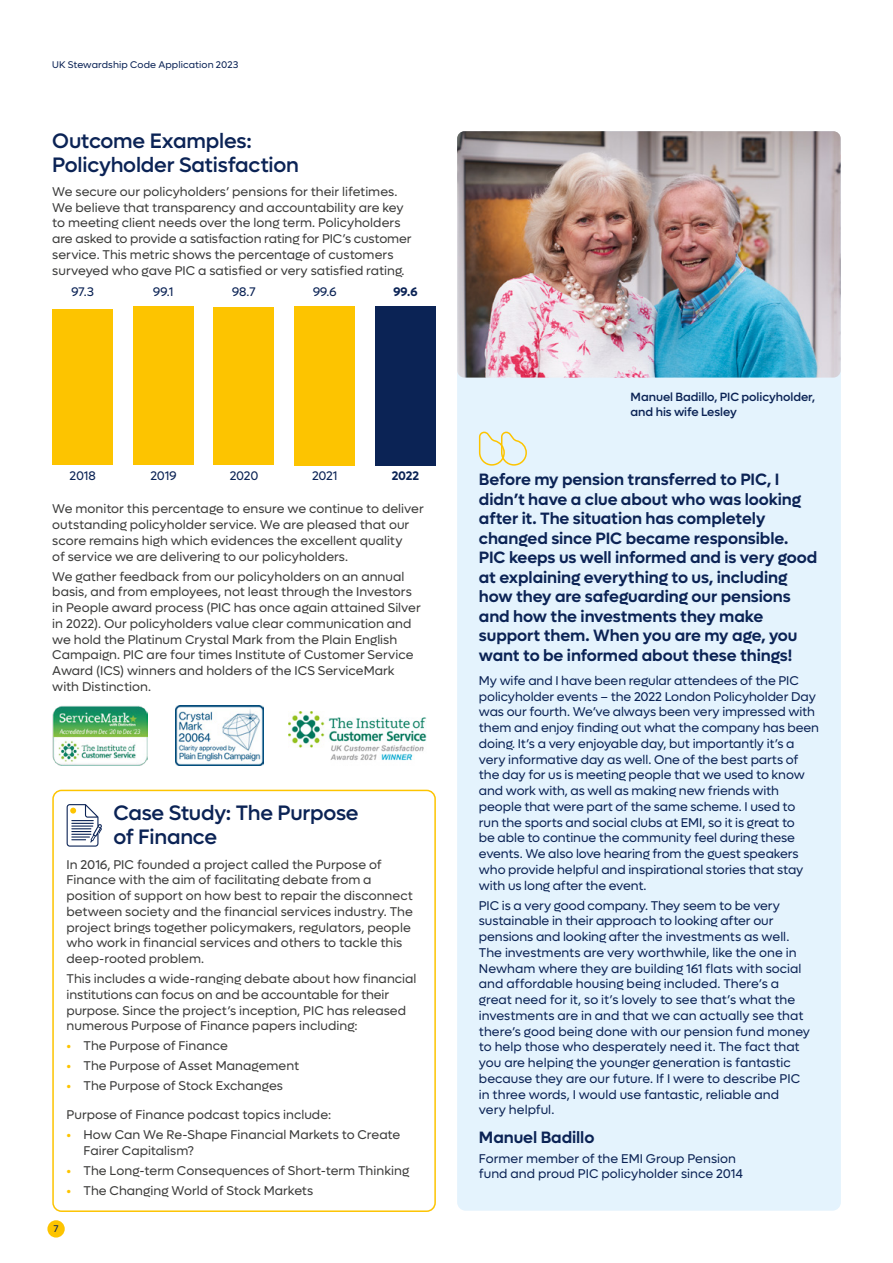
<style>
.page{position:relative;width:893px;height:1263px;background:#fff}
.page>*{position:absolute;margin:0;border:0;box-sizing:border-box;transform-origin:0 0}
.t1{font:500 21px/24px "Lufga";letter-spacing:-.01em;color:#0b2355}
.t2{font:600 16.5px/19.5px "Lufga";letter-spacing:-.005em;color:#0b2355}
.t3{font:12.75px/15.8px "Lufga";letter-spacing:.005em;color:#3c3c3b}
.t4{font:12.75px/15.8px "Lufga";letter-spacing:-.005em;color:#0b2355}
.t5{font:12.45px "Lufga";letter-spacing:-.02em;color:#0b2355}
.t6{font:600 12.45px "Lufga";letter-spacing:-.01em;color:#0b2355}
.t7{font:500 12px/15px "Lufga";letter-spacing:-.005em;color:#0b2355}
.t8{font:9.75px "Lufga";letter-spacing:.01em;color:#0b2355}
.s1{font-weight:800;color:#fdc400}
</style>
<div class="page">
<div style="left:375px;top:306px;width:61px;height:159px;background:#0b2355"></div>
<div style="left:294px;top:306px;width:61px;height:159px;background:#fdc400"></div>
<div style="left:213px;top:307px;width:61px;height:158px;background:#fdc400"></div>
<div style="left:133px;top:307px;width:61px;height:158px;background:#fdc400"></div>
<div style="left:52px;top:310px;width:61px;height:155px;background:#fdc400"></div>
<img style="left:175px;top:706px;width:88px;height:59px">
<img style="left:52px;top:706px;width:95px;height:59px">
<img style="left:288px;top:711px;width:139px;height:50px">
<div style="left:52px;top:790px;width:384px;height:422px;border:2px solid #fdc400;border-radius:9px"></div>
<svg style="left:67px;top:804px;width:35px;height:43px"></svg>
<div style="left:457px;top:131px;width:384px;height:1080px;background:#e4f3fd;border-radius:9px"></div>
<svg style="left:478px;top:431px;width:49px;height:35px"></svg>
<img style="left:457px;top:131px;width:384px;height:247px">
<div style="left:47px;top:1220px;width:18px;height:17px;background:#fdc400;border-radius:50%"></div>
<p class="t8" style="left:52px;top:60px;width:188px">UK Stewardship Code Application 2023</p>
<h1 class="t1" style="left:52px;top:128px;width:248px">Outcome Examples:<br>Policyholder Satisfaction</h1>
<p class="t3" style="left:52px;top:184px;width:361px">We secure our policyholders’ pensions for their lifetimes.<br>We believe that transparency and accountability are key to meeting client needs over the long term. Policyholders are asked to provide a satisfaction rating for PIC’s customer service. This metric shows the percentage of customers surveyed who gave PIC a satisfied or very satisfied rating.</p>
<p class="t5" style="left:72px;top:284px;width:24px">97.3</p>
<p class="t5" style="left:153px;top:284px;width:22px">99.1</p>
<p class="t5" style="left:232px;top:284px;width:25px">98.7</p>
<p class="t5" style="left:313px;top:284px;width:25px">99.6</p>
<p class="t6" style="left:393px;top:284px;width:25px">99.6</p>
<p class="t6" style="left:392px;top:469px;width:29px">2022</p>
<p class="t3" style="left:52px;top:501px;width:373px">We monitor this percentage to ensure we continue to deliver outstanding policyholder service. We are pleased that our score remains high which evidences the excellent quality<br>of service we are delivering to our policyholders.</p>
<p class="t3" style="left:52px;top:568px;width:370px">We gather feedback from our policyholders on an annual basis, and from employees, not least through the Investors in People award process (PIC has once again attained Silver in 2022). Our policyholders value clear communication and we hold the Platinum Crystal Mark from the Plain English Campaign. PIC are four times Institute of Customer Service Award (ICS) winners and holders of the ICS ServiceMark with Distinction.</p>
<p class="t5" style="left:70px;top:469px;width:28px">2018</p>
<p class="t5" style="left:150px;top:469px;width:27px">2019</p>
<p class="t5" style="left:230px;top:469px;width:30px">2020</p>
<p class="t5" style="left:312px;top:469px;width:27px">2021</p>
<h1 class="t1" style="left:113px;top:801px;width:247px">Case Study: The Purpose of Finance</h1>
<p class="t3" style="left:67px;top:856px;width:348px">In 2016, PIC founded a project called the Purpose of Finance with the aim of facilitating debate from a position of support on how best to repair the disconnect between society and the financial services industry. The project brings together policymakers, regulators, people who work in financial services and others to tackle this deep-rooted problem.</p>
<p class="t3" style="left:67px;top:971px;width:351px">This includes a wide-ranging debate about how financial institutions can focus on and be accountable for their purpose. Since the project’s inception, PIC has released numerous Purpose of Finance papers including:</p>
<p class="t3" style="left:67px;top:1038px;width:163px"><span class="s1">•</span> The Purpose of Finance</p>
<p class="t3" style="left:67px;top:1058px;width:234px"><span class="s1">•</span> The Purpose of Asset Management</p>
<p class="t3" style="left:67px;top:1078px;width:218px"><span class="s1">•</span> The Purpose of Stock Exchanges</p>
<p class="t3" style="left:67px;top:1106px;width:266px">Purpose of Finance podcast topics include:</p>
<p class="t3" style="left:84px;top:1126px;width:318px;text-indent:-17px"><span class="s1">•</span> How Can We Re-Shape Financial Markets to Create<br>Fairer Capitalism?</p>
<p class="t3" style="left:67px;top:1162px;width:344px"><span class="s1">•</span> The Long-term Consequences of Short-term Thinking</p>
<p class="t3" style="left:67px;top:1182px;width:248px"><span class="s1">•</span> The Changing World of Stock Markets</p>
<p class="t8" style="left:54px;top:1223px;width:7px">7</p>
<p class="t7" style="left:631px;top:389px;width:186px">Manuel Badillo, PIC policyholder, and his wife Lesley</p>
<p class="t2" style="left:479px;top:470px;width:340px">Before my pension transferred to PIC, I didn’t have a clue about who was looking after it. The situation has completely changed since PIC became responsible.<br>PIC keeps us well informed and is very good at explaining everything to us, including how they are safeguarding our pensions and how the investments they make support them. When you are my age, you want to be informed about these things!</p>
<p class="t4" style="left:479px;top:673px;width:342px">My wife and I have been regular attendees of the PIC policyholder events – the 2022 London Policyholder Day was our fourth. We’ve always been very impressed with them and enjoy finding out what the company has been doing. It’s a very enjoyable day, but importantly it’s a very informative day as well. One of the best parts of the day for us is meeting people that we used to know and work with, as well as making new friends with people that were part of the same scheme. I used to<br>run the sports and social clubs at EMI, so it is great to<br>be able to continue the community feel during these events. We also love hearing from the guest speakers who provide helpful and inspirational stories that stay with us long after the event.</p>
<p class="t4" style="left:479px;top:897px;width:333px">PIC is a very good company. They seem to be very sustainable in their approach to looking after our pensions and looking after the investments as well.<br>The investments are very worthwhile, like the one in Newham where they are building 161 flats with social and affordable housing being included. There’s a great need for it, so it’s lovely to see that’s what the investments are in and that we can actually see that there’s good being done with our pension fund money to help those who desperately need it. The fact that you are helping the younger generation is fantastic because they are our future. If I were to describe PIC in three words, I would use fantastic, reliable and<br>very helpful.</p>
<p class="t2" style="left:479px;top:1127px;width:117px">Manuel Badillo</p>
<p class="t4" style="left:479px;top:1150px;width:266px">Former member of the EMI Group Pension fund and proud PIC policyholder since 2014</p>
</div>
